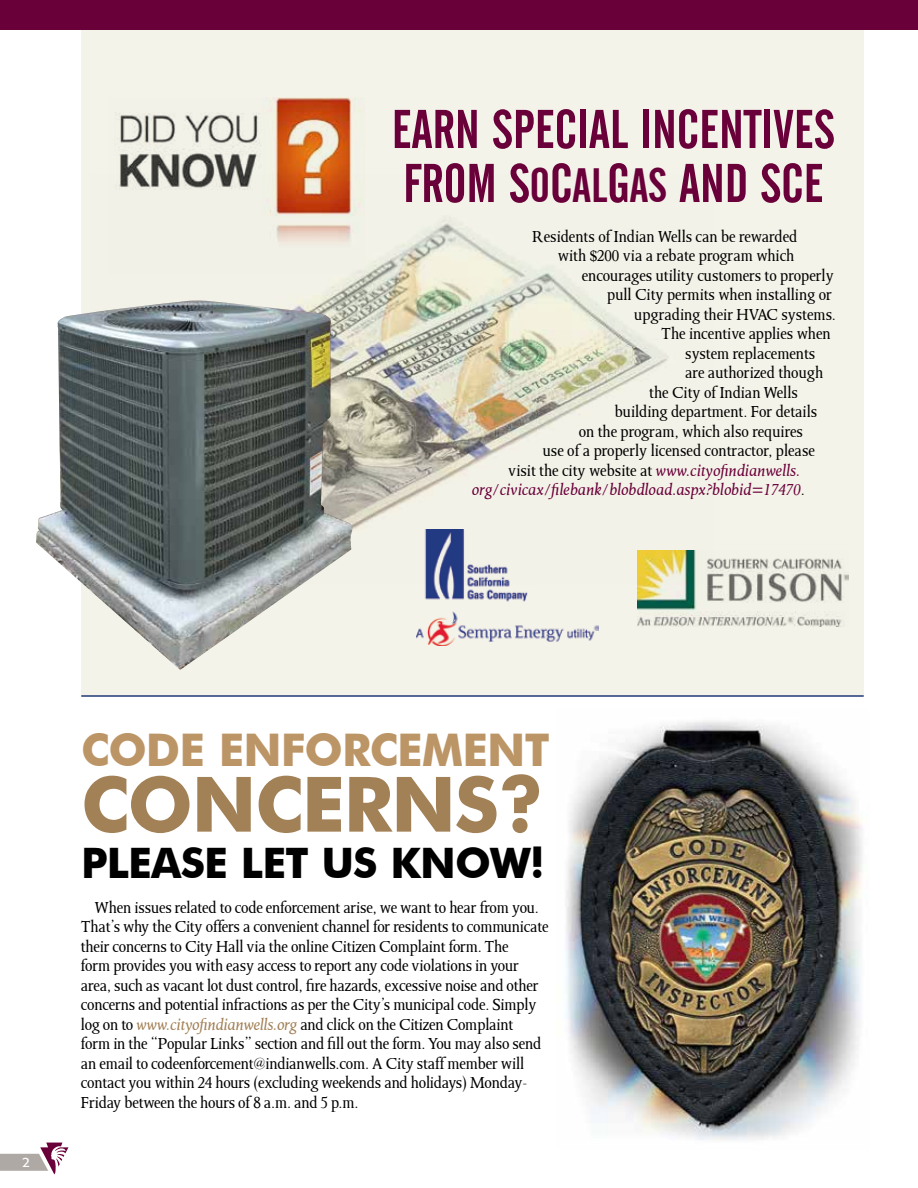
<style>
.page{position:relative;width:918px;height:1188px;background:#fff}
.page>*{position:absolute;margin:0;border:0;box-sizing:border-box;transform-origin:0 0}
.t1{font:700 76.5px "Futura BT";letter-spacing:-.02em;color:#a28157}
.t2{font:54px/54px "Alternate Gothic No 2 BT";color:#6a003a}
.t3{font:700 45px "Futura BT";letter-spacing:-.02em;color:#bc9566}
.t4{font:700 42px "Futura BT";letter-spacing:-.02em;color:#000}
.t5{font:18px/19.5px "Octavian";letter-spacing:-.01em;color:#000}
.t6{font:italic 18px "Octavian";color:#6a003a}
.t7{font:13.5px "Formata";color:#fff}
.s1{font-size:48px}
.s2{font-style:normal;color:#000}
.s3{font-style:italic;color:#a28157}
</style>
<div class="page">
<div style="left:81px;top:0;width:783px;height:696px;background:#f4f3e9"></div>
<div style="left:0;top:0;width:918px;height:30px;background:#6a003a"></div>
<svg style="left:0;top:1143px;width:68px;height:32px"></svg>
<hr style="left:82px;top:695px;width:781px;height:2px;background:#213877">
<img style="left:117px;top:97px;width:245px;height:77px">
<img style="left:566px;top:721px;width:297px;height:419px">
<img style="left:119px;top:174px;width:577px;height:377px">
<img style="left:637px;top:551px;width:212px;height:75px">
<img style="left:417px;top:529px;width:181px;height:116px">
<img style="left:36px;top:301px;width:316px;height:369px">
<h2 class="t2" style="left:392px;top:103px;width:445px">EARN SPECIAL INCENTIVES<br>FROM S<span class="s1">O</span>C<span class="s1">AL</span>G<span class="s1">AS</span> AND SCE</h2>
<p class="t5" style="left:532px;top:226px;width:267px">Residents of Indian Wells can be rewarded</p>
<p class="t5" style="left:558px;top:246px;width:238px">with $200 via a rebate program which</p>
<p class="t5" style="left:582px;top:265px;width:254px">encourages utility customers to properly</p>
<p class="t5" style="left:607px;top:285px;width:226px">pull City permits when installing or</p>
<p class="t5" style="left:634px;top:304px;width:203px">upgrading their HVAC systems.</p>
<p class="t5" style="left:661px;top:324px;width:171px">The incentive applies when</p>
<p class="t5" style="left:685px;top:343px;width:132px">system replacements</p>
<p class="t5" style="left:685px;top:363px;width:140px">are authorized though</p>
<p class="t5" style="left:649px;top:382px;width:150px">the City of Indian Wells</p>
<p class="t5" style="left:615px;top:402px;width:204px">building department. For details</p>
<p class="t5" style="left:579px;top:421px;width:226px">on the program, which also requires</p>
<p class="t5" style="left:543px;top:441px;width:274px">use of a properly licensed contractor, please</p>
<p class="t6" style="left:508px;top:459px;width:294px"><span class="s2">visit the city website at</span> www.cityofindianwells.</p>
<p class="t6" style="left:472px;top:479px;width:334px">org/civicax/filebank/blobdload.aspx?blobid=17470<span class="s2">.</span></p>
<p class="t7" style="left:22px;top:1154px;width:9px">2</p>
<h3 class="t3" style="left:81px;top:722px;width:470px">CODE ENFORCEMENT</h3>
<h1 class="t1" style="left:81px;top:758px;width:464px">CONCERNS?</h1>
<h3 class="t4" style="left:81px;top:838px;width:465px">PLEASE LET US KNOW!</h3>
<p class="t5" style="left:81px;top:897px;width:469px;text-indent:14px">When issues related to code enforcement arise, we want to hear from you.<br>That’s why the City offers a convenient channel for residents to communicate their concerns to City Hall via the online Citizen Complaint form. The<br>form provides you with easy access to report any code violations in your area, such as vacant lot dust control, fire hazards, excessive noise and other concerns and potential infractions as per the City’s municipal code. Simply log on to <span class="s3">www.cityofindianwells.org</span> and click on the Citizen Complaint<br>form in the “Popular Links” section and fill out the form. You may also send an email to codeenforcement@indianwells.com. A City staff member will contact you within 24 hours (excluding weekends and holidays) Monday-Friday between the hours of 8 a.m. and 5 p.m.</p>
</div>
